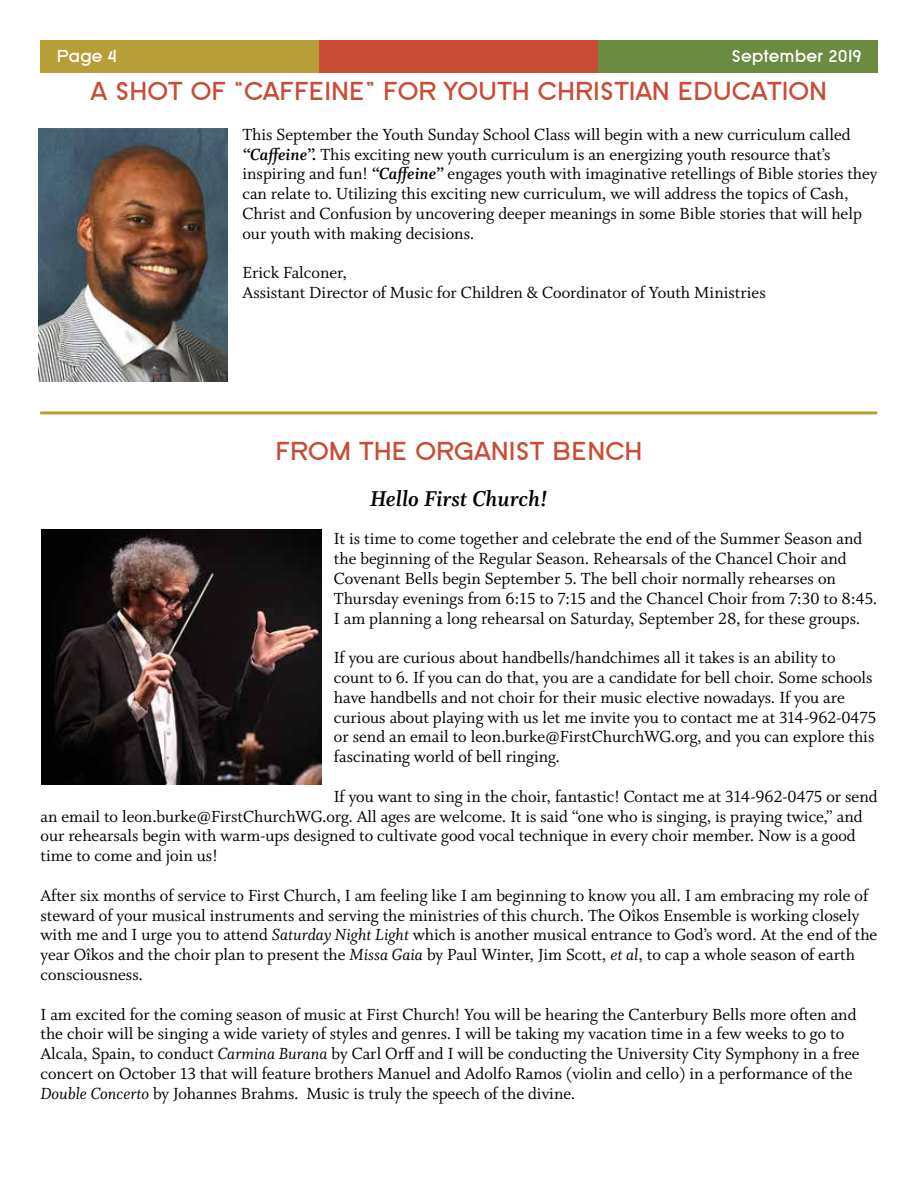
<style>
.page{position:relative;width:918px;height:1188px;background:#fff}
.page>*{position:absolute;margin:0;border:0;box-sizing:border-box;transform-origin:0 0}
.t1{font:700 27px "SF Old Republic";color:#c94d36}
.t2{font:italic 700 24px "Whitman";color:#000}
.t3{font:18px/19.8px "Whitman";color:#000}
.t4{font:700 18px "SF Old Republic";color:#fff}
.s1{font-weight:700;font-style:italic}
.s2{font-style:italic}
</style>
<div class="page">
<div style="left:40px;top:40px;width:280px;height:33px;background:#b89e38"></div>
<div style="left:319px;top:40px;width:279px;height:33px;background:#c94d36"></div>
<div style="left:598px;top:40px;width:280px;height:33px;background:#6b8a42"></div>
<img style="left:41px;top:530px;width:280px;height:254px">
<img style="left:38px;top:129px;width:189px;height:252px">
<hr style="left:40px;top:411px;width:837px;height:3px;background:#b89e38">
<p class="t4" style="left:57px;top:46px;width:62px">Page 4</p>
<p class="t4" style="left:731px;top:46px;width:132px">September 2019</p>
<h1 class="t1" style="left:91px;top:77px;width:738px">A SHOT OF “CAFFEINE” FOR YOUTH CHRISTIAN EDUCATION</h1>
<p class="t3" style="left:242px;top:125px;width:637px">This September the Youth Sunday School Class will begin with a new curriculum called <span class="s1">“Caffeine”.</span> This exciting new youth curriculum is an energizing youth resource that’s inspiring and fun! <span class="s1">“Caffeine”</span> engages youth with imaginative retellings of Bible stories they can relate to. Utilizing this exciting new curriculum, we will address the topics of Cash, Christ and Confusion by uncovering deeper meanings in some Bible stories that will help our youth with making decisions.</p>
<p class="t3" style="left:242px;top:263px;width:525px">Erick Falconer,<br>Assistant Director of Music for Children &amp; Coordinator of Youth Ministries</p>
<h1 class="t1" style="left:275px;top:437px;width:369px">FROM THE ORGANIST BENCH</h1>
<h2 class="t2" style="left:370px;top:485px;width:179px">Hello First Church!</h2>
<p class="t3" style="left:334px;top:529px;width:545px">It is time to come together and celebrate the end of the Summer Season and the beginning of the Regular Season. Rehearsals of the Chancel Choir and Covenant Bells begin September 5. The bell choir normally rehearses on Thursday evenings from 6:15 to 7:15 and the Chancel Choir from 7:30 to 8:45.<br>I am planning a long rehearsal on Saturday, September 28, for these groups.</p>
<p class="t3" style="left:334px;top:648px;width:544px">If you are curious about handbells/handchimes all it takes is an ability to count to 6. If you can do that, you are a candidate for bell choir. Some schools have handbells and not choir for their music elective nowadays. If you are curious about playing with us let me invite you to contact me at 314-962-0475 or send an email to leon.burke@FirstChurchWG.org, and you can explore this fascinating world of bell ringing.</p>
<p class="t3" style="left:41px;top:787px;width:839px;text-indent:293px">If you want to sing in the choir, fantastic! Contact me at 314-962-0475 or send an email to leon.burke@FirstChurchWG.org. All ages are welcome. It is said “one who is singing, is praying twice,” and our rehearsals begin with warm-ups designed to cultivate good vocal technique in every choir member. Now is a good time to come and join us!</p>
<p class="t3" style="left:41px;top:886px;width:838px">After six months of service to First Church, I am feeling like I am beginning to know you all. I am embracing my role of steward of your musical instruments and serving the ministries of this church. The Oîkos Ensemble is working closely with me and I urge you to attend <span class="s2">Saturday Night Light</span> which is another musical entrance to God’s word. At the end of the year Oîkos and the choir plan to present the <span class="s2">Missa Gaia</span> by Paul Winter, Jim Scott, <span class="s2">et al</span>, to cap a whole season of earth consciousness.</p>
<p class="t3" style="left:41px;top:1005px;width:821px">I am excited for the coming season of music at First Church! You will be hearing the Canterbury Bells more often and the choir will be singing a wide variety of styles and genres. I will be taking my vacation time in a few weeks to go to Alcala, Spain, to conduct <span class="s2">Carmina Burana</span> by Carl Orff and I will be conducting the University City Symphony in a free concert on October 13 that will feature brothers Manuel and Adolfo Ramos (violin and cello) in a performance of the <span class="s2">Double Concerto</span> by Johannes Brahms. Music is truly the speech of the divine.</p>
</div>
